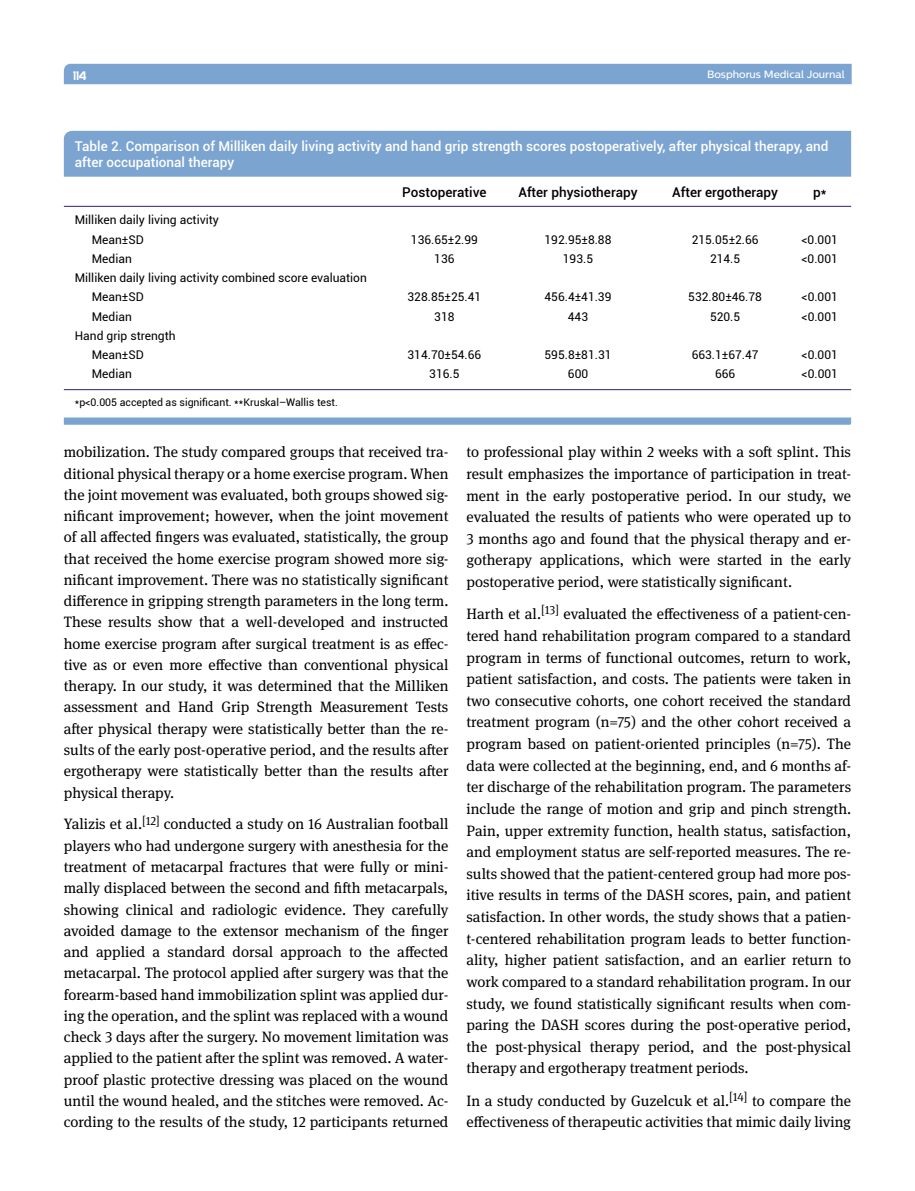
<style>
.page{position:relative;width:915px;height:1191px;background:#fff}
.page>*{position:absolute;margin:0;border:0;box-sizing:border-box;transform-origin:0 0}
.t1{font:15px/21.3px "DG Meta Serif Science";color:#000;text-align:justify}
.t2{font:500 13.5px/16.5px "Roboto";color:#fff}
.t3{font:500 13.5px "Roboto";color:#000}
.t4{font:12px/19.2px "Roboto";color:#000}
.t5{font:12px "Prototype";color:#fff}
.t6{font:10.5px "Roboto";color:#000}
.t7{font:500 10.5px "Centrale Sans";color:#fff}
</style>
<div class="page">
<div style="left:64px;top:64px;width:787px;height:20px;background:#7ca4d1"></div>
<div style="left:64px;top:131px;width:786px;height:46px;background:#7ca4d1"></div>
<svg style="left:64px;top:417px;width:786px;height:8px;background:#88acd5"></svg>
<hr style="left:64px;top:206px;width:786px;height:1px;background:#2a2278">
<hr style="left:64px;top:389px;width:786px;height:1px;background:#2a2278">
<p class="t5" style="left:73px;top:68px;width:15px">114</p>
<p class="t7" style="left:707px;top:68px;width:139px">Bosphorus Medical Journal</p>
<p class="t2" style="left:75px;top:137px;width:754px">Table 2. Comparison of Milliken daily living activity and hand grip strength scores postoperatively, after physical therapy, and after occupational therapy</p>
<p class="t3" style="left:402px;top:182px;width:86px">Postoperative</p>
<p class="t3" style="left:518px;top:182px;width:121px">After physiotherapy</p>
<p class="t3" style="left:672px;top:182px;width:107px">After ergotherapy</p>
<p class="t3" style="left:812px;top:182px;width:15px">p*</p>
<p class="t4" style="left:92px;top:210px;width:128px;text-indent:-17px">Milliken daily living activity<br>Mean±SD</p>
<p class="t4" style="left:411px;top:229px;width:68px">136.65±2.99</p>
<p class="t4" style="left:544px;top:229px;width:68px">192.95±8.88</p>
<p class="t4" style="left:691px;top:229px;width:68px">215.05±2.66</p>
<p class="t4" style="left:801px;top:229px;width:38px">&lt;0.001</p>
<p class="t4" style="left:92px;top:248px;width:41px">Median</p>
<p class="t4" style="left:434px;top:248px;width:22px">136</p>
<p class="t4" style="left:562px;top:248px;width:32px">193.5</p>
<p class="t4" style="left:709px;top:248px;width:32px">214.5</p>
<p class="t4" style="left:801px;top:248px;width:38px">&lt;0.001</p>
<p class="t4" style="left:92px;top:268px;width:276px;text-indent:-17px">Milliken daily living activity combined score evaluation<br>Mean±SD</p>
<p class="t4" style="left:407px;top:287px;width:75px">328.85±25.41</p>
<p class="t4" style="left:544px;top:287px;width:68px">456.4±41.39</p>
<p class="t4" style="left:688px;top:287px;width:75px">532.80±46.78</p>
<p class="t4" style="left:801px;top:287px;width:38px">&lt;0.001</p>
<p class="t4" style="left:92px;top:306px;width:41px">Median</p>
<p class="t4" style="left:434px;top:306px;width:22px">318</p>
<p class="t4" style="left:567px;top:306px;width:22px">443</p>
<p class="t4" style="left:709px;top:306px;width:32px">520.5</p>
<p class="t4" style="left:801px;top:306px;width:38px">&lt;0.001</p>
<p class="t4" style="left:92px;top:325px;width:85px;text-indent:-17px">Hand grip strength<br>Mean±SD</p>
<p class="t4" style="left:407px;top:345px;width:75px">314.70±54.66</p>
<p class="t4" style="left:544px;top:345px;width:68px">595.8±81.31</p>
<p class="t4" style="left:691px;top:345px;width:68px">663.1±67.47</p>
<p class="t4" style="left:801px;top:345px;width:38px">&lt;0.001</p>
<p class="t4" style="left:92px;top:364px;width:41px">Median</p>
<p class="t4" style="left:429px;top:364px;width:32px">316.5</p>
<p class="t4" style="left:567px;top:364px;width:22px">600</p>
<p class="t4" style="left:714px;top:364px;width:22px">666</p>
<p class="t4" style="left:801px;top:364px;width:38px">&lt;0.001</p>
<p class="t6" style="left:75px;top:395px;width:264px">*p&lt;0.005 accepted as significant. **Kruskal–Wallis test.</p>
<p class="t1" style="left:64px;top:441px;width:386px">mobilization. The study compared groups that received tra&shy;ditional physical therapy or a home exercise program. When the joint movement was evaluated, both groups showed sig&shy;nificant improvement; however, when the joint movement of all affected fingers was evaluated, statistically, the group that received the home exercise program showed more sig&shy;nificant improvement. There was no statistically significant difference in gripping strength parameters in the long term.<br>These results show that a well-developed and instructed home exercise program after surgical treatment is as effec&shy;tive as or even more effective than conventional physical therapy. In our study, it was determined that the Milliken assessment and Hand Grip Strength Measurement Tests after physical therapy were statistically better than the re&shy;sults of the early post-operative period, and the results after ergotherapy were statistically better than the results after physical therapy.</p>
<p class="t1" style="left:64px;top:813px;width:386px">Yalizis et al.<sup>[12]</sup> conducted a study on 16 Australian football players who had undergone surgery with anesthesia for the treatment of metacarpal fractures that were fully or mini&shy;mally displaced between the second and fifth metacarpals, showing clinical and radiologic evidence. They carefully avoided damage to the extensor mechanism of the finger and applied a standard dorsal approach to the affected metacarpal. The protocol applied after surgery was that the forearm-based hand immobilization splint was applied dur&shy;ing the operation, and the splint was replaced with a wound check 3 days after the surgery. No movement limitation was applied to the patient after the splint was removed. A water&shy;proof plastic protective dressing was placed on the wound until the wound healed, and the stitches were removed. Ac&shy;cording to the results of the study, 12 participants returned</p>
<p class="t1" style="left:466px;top:441px;width:386px">to professional play within 2 weeks with a soft splint. This result emphasizes the importance of participation in treat&shy;ment in the early postoperative period. In our study, we evaluated the results of patients who were operated up to 3 months ago and found that the physical therapy and er&shy;gotherapy applications, which were started in the early postoperative period, were statistically significant.</p>
<p class="t1" style="left:466px;top:603px;width:386px">Harth et al.<sup>[13]</sup> evaluated the effectiveness of a patient-cen&shy;tered hand rehabilitation program compared to a standard program in terms of functional outcomes, return to work, patient satisfaction, and costs. The patients were taken in two consecutive cohorts, one cohort received the standard treatment program (n=75) and the other cohort received a program based on patient-oriented principles (n=75). The data were collected at the beginning, end, and 6 months af&shy;ter discharge of the rehabilitation program. The parameters include the range of motion and grip and pinch strength.<br>Pain, upper extremity function, health status, satisfaction, and employment status are self-reported measures. The re&shy;sults showed that the patient-centered group had more pos&shy;itive results in terms of the DASH scores, pain, and patient satisfaction. In other words, the study shows that a patien&shy;t-centered rehabilitation program leads to better function&shy;ality, higher patient satisfaction, and an earlier return to work compared to a standard rehabilitation program. In our study, we found statistically significant results when com&shy;paring the DASH scores during the post-operative period, the post-physical therapy period, and the post-physical therapy and ergotherapy treatment periods.</p>
<p class="t1" style="left:466px;top:1089px;width:386px">In a study conducted by Guzelcuk et al.<sup>[14]</sup> to compare the effectiveness of therapeutic activities that mimic daily living</p>
</div>
